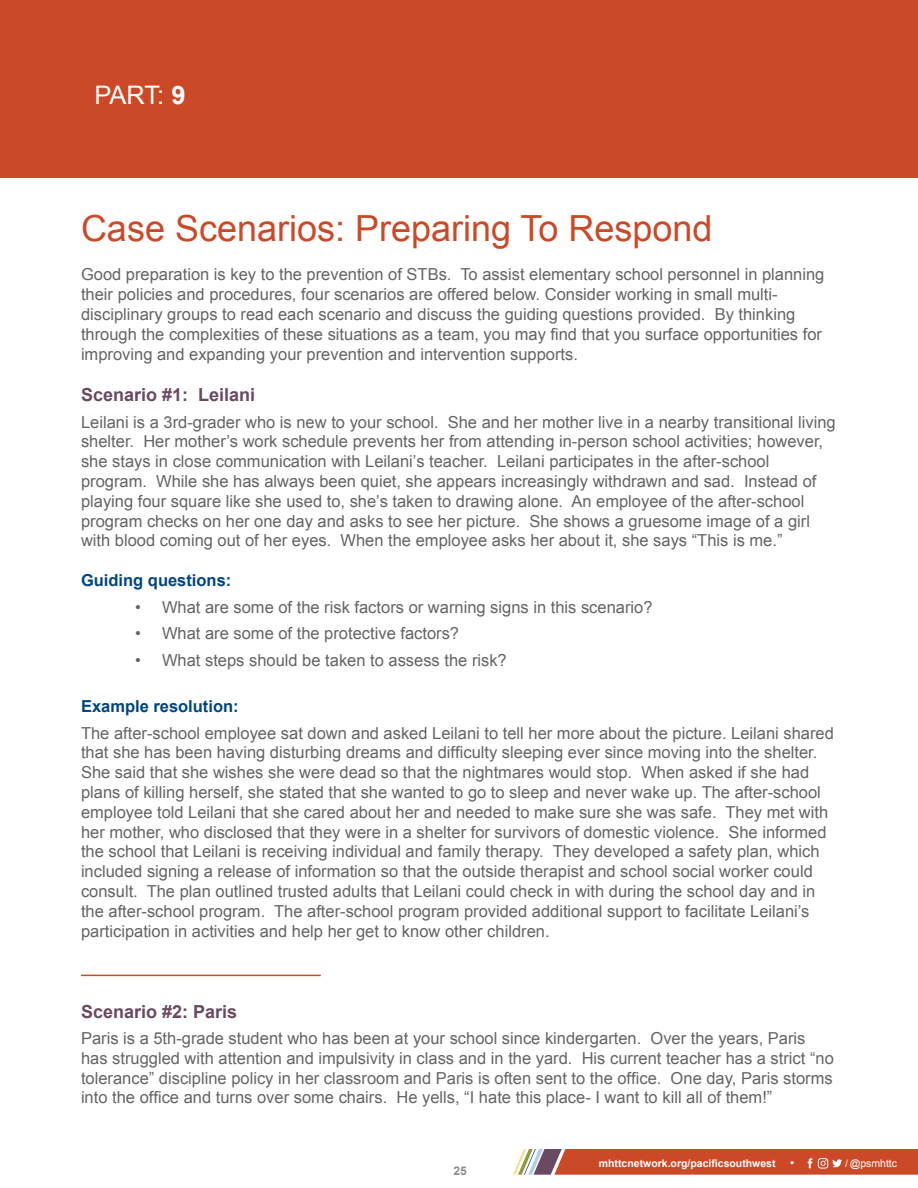
<style>
.page{position:relative;width:918px;height:1188px;background:#fff}
.page>*{position:absolute;margin:0;border:0;box-sizing:border-box;transform-origin:0 0}
.t1{font:36px "Arial";color:#cc4927}
.Part_Title{font:25.5px "Arial";color:#fff}
.t2{font:700 18px "Arial";color:#6a4a62}
.Body{font:16.5px/19.8px "Arial";color:#636466}
.Body-2{font:700 16.5px "Arial";color:#004580}
.t3{font:700 12px "Arial";color:#8a8c8e}
.t4{font:700 10.5px "Arial";color:#fff}
.t5{font:10.5px "Arial";color:#fff}
.s1{font-weight:700}
.s2{font-weight:400;font-size:12px}
</style>
<div class="page">
<div style="left:0;top:0;width:918px;height:177px;background:#cc4927"></div>
<svg style="left:513px;top:1149px;width:405px;height:26px;background:#ca583b"></svg>
<hr style="left:81px;top:975px;width:240px;height:1px;background:#cc4927">
<p class="Part_Title" style="left:94px;top:78px;width:93px">PART: <span class="s1">9</span></p>
<h1 class="t1" style="left:81px;top:205px;width:633px">Case Scenarios: Preparing To Respond</h1>
<p class="Body" style="left:81px;top:265px;width:745px">Good preparation is key to the prevention of STBs. To assist elementary school personnel in planning their policies and procedures, four scenarios are offered below. Consider working in small multi&shy;disciplinary groups to read each scenario and discuss the guiding questions provided. By thinking through the complexities of these situations as a team, you may find that you surface opportunities for improving and expanding your prevention and intervention supports.</p>
<h3 class="t2" style="left:81px;top:383px;width:176px">Scenario #1: Leilani</h3>
<p class="Body" style="left:81px;top:412px;width:756px">Leilani is a 3rd-grader who is new to your school. She and her mother live in a nearby transitional living shelter. Her mother’s work schedule prevents her from attending in-person school activities; however, she stays in close communication with Leilani’s teacher. Leilani participates in the after-school program. While she has always been quiet, she appears increasingly withdrawn and sad. Instead of playing four square like she used to, she’s taken to drawing alone. An employee of the after-school program checks on her one day and asks to see her picture. She shows a gruesome image of a girl with blood coming out of her eyes. When the employee asks her about it, she says “This is me.”</p>
<p class="Body-2" style="left:81px;top:569px;width:152px">Guiding questions:</p>
<p class="Body" style="left:135px;top:597px;width:519px">• What are some of the risk factors or warning signs in this scenario?</p>
<p class="Body" style="left:135px;top:624px;width:326px">• What are some of the protective factors?</p>
<p class="Body" style="left:135px;top:650px;width:373px">• What steps should be taken to assess the risk?</p>
<p class="Body-2" style="left:81px;top:695px;width:159px">Example resolution:</p>
<p class="Body" style="left:81px;top:723px;width:754px">The after-school employee sat down and asked Leilani to tell her more about the picture. Leilani shared that she has been having disturbing dreams and difficulty sleeping ever since moving into the shelter.<br>She said that she wishes she were dead so that the nightmares would stop. When asked if she had plans of killing herself, she stated that she wanted to go to sleep and never wake up. The after-school employee told Leilani that she cared about her and needed to make sure she was safe. They met with her mother, who disclosed that they were in a shelter for survivors of domestic violence. She informed the school that Leilani is receiving individual and family therapy. They developed a safety plan, which included signing a release of information so that the outside therapist and school social worker could consult. The plan outlined trusted adults that Leilani could check in with during the school day and in the after-school program. The after-school program provided additional support to facilitate Leilani’s participation in activities and help her get to know other children.</p>
<h3 class="t2" style="left:81px;top:999px;width:158px">Scenario #2: Paris</h3>
<p class="Body" style="left:81px;top:1029px;width:754px">Paris is a 5th-grade student who has been at your school since kindergarten. Over the years, Paris has struggled with attention and impulsivity in class and in the yard. His current teacher has a strict “no tolerance” discipline policy in her classroom and Paris is often sent to the office. One day, Paris storms into the office and turns over some chairs. He yells, “I hate this place- I want to kill all of them!”</p>
<p class="t3" style="left:453px;top:1163px;width:15px">25</p>
<p class="t4" style="left:599px;top:1156px;width:197px">mhttcnetwork.org/pacificsouthwest <span class="s2">•</span></p>
<p class="t5" style="left:845px;top:1157px;width:53px">/ @psmhttc</p>
</div>
